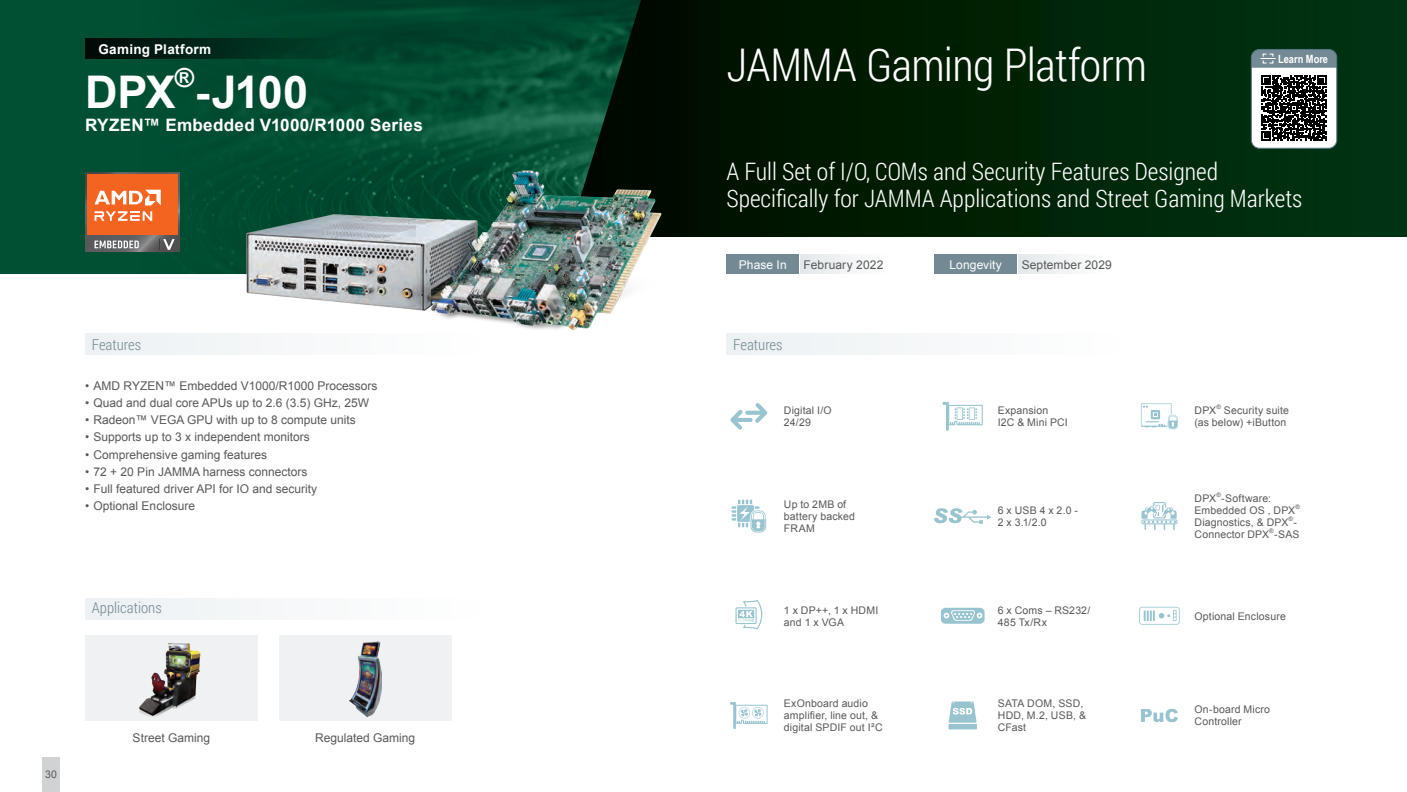
<style>
.page{position:relative;width:1407px;height:792px;background:#fff}
.page>*{position:absolute;margin:0;border:0;box-sizing:border-box;transform-origin:0 0}
.H7{font:300 45px "Roboto Condensed";letter-spacing:-.015em;color:#fff}
.t1{font:700 45px "Arial";letter-spacing:-.04em;color:#fff}
.t2{font:700 26.25px "Arial";color:#fff}
.t3{font:300 24px "Roboto Condensed";color:#fff}
.t4{font:700 17.1px "Arial";letter-spacing:.015em;color:#fff}
.t5{font:300 15px "Roboto Condensed";color:#738a95}
.t6{font:700 13.5px "Arial";letter-spacing:.025em;color:#fff}
.h8{font:12px "Arial";color:#57585a}
.t7{font:12px "Arial";letter-spacing:.01em;color:#fff}
.t8{font:700 11.25px "Arial Narrow";color:#fff}
.t9{font:10.65px "Arial";color:#57585a}
.Body_8{font:10.5px/12px "Arial";letter-spacing:.015em;color:#57585a}
.Body_8-2{font:6.15px "Arial";color:#57585a}
</style>
<div class="page">
<svg style="left:644px;top:0;width:762px;height:237px;background:#002107"></svg>
<div style="left:0;top:0;width:137px;height:274px;background:#015034"></div>
<img style="left:137px;top:0;width:507px;height:274px">
<div style="left:85px;top:38px;width:257px;height:21px;background:linear-gradient(to right,#000b07,#00432b)"></div>
<svg style="left:85px;top:172px;width:94px;height:80px"></svg>
<div style="left:87px;top:174px;width:90px;height:61px;background:#f36421"></div>
<svg style="left:94px;top:189px;width:67px;height:16px"></svg>
<svg style="left:94px;top:211px;width:58px;height:10px"></svg>
<svg style="left:159px;top:239px;width:16px;height:11px"></svg>
<svg style="left:94px;top:240px;width:45px;height:8px"></svg>
<div style="left:726px;top:255px;width:73px;height:19px;background:#738a95"></div>
<div style="left:799px;top:255px;width:88px;height:19px;background:linear-gradient(to right,#e3e7ea,#fefefe)"></div>
<div style="left:934px;top:255px;width:83px;height:19px;background:#738a95"></div>
<div style="left:1017px;top:255px;width:88px;height:19px;background:linear-gradient(to right,#e3e7ea,#fefefe)"></div>
<div style="left:726px;top:333px;width:392px;height:22px;background:#f5f7f8"></div>
<svg style="left:730px;top:403px;width:37px;height:26px"></svg>
<svg style="left:731px;top:499px;width:35px;height:33px"></svg>
<svg style="left:735px;top:600px;width:27px;height:29px"></svg>
<svg style="left:730px;top:702px;width:37px;height:26px"></svg>
<svg style="left:942px;top:402px;width:40px;height:28px"></svg>
<svg style="left:934px;top:508px;width:57px;height:15px"></svg>
<svg style="left:940px;top:607px;width:44px;height:16px"></svg>
<div style="left:948px;top:723px;width:28px;height:6px;background:#97c4cf"></div>
<svg style="left:948px;top:701px;width:28px;height:21px"></svg>
<svg style="left:1140px;top:403px;width:37px;height:26px"></svg>
<svg style="left:1141px;top:502px;width:36px;height:27px"></svg>
<svg style="left:1139px;top:606px;width:40px;height:18px"></svg>
<svg style="left:1172px;top:609px;width:4px;height:11px"></svg>
<svg style="left:1140px;top:708px;width:37px;height:13px"></svg>
<div style="left:1250px;top:49px;width:86px;height:99px;border:1px solid #557482;border-radius:8px"></div>
<div style="left:85px;top:635px;width:172px;height:85px;background:#f0f1f2"></div>
<img style="left:139px;top:643px;width:62px;height:74px">
<div style="left:279px;top:635px;width:172px;height:85px;background:#f0f1f2"></div>
<img style="left:349px;top:641px;width:32px;height:75px">
<div style="left:85px;top:598px;width:392px;height:21px;background:#f5f7f8"></div>
<div style="left:85px;top:333px;width:392px;height:22px;background:#edf1f3"></div>
<svg style="left:1251px;top:53px;width:85px;height:95px"></svg>
<img style="left:231px;top:52px;width:436px;height:303px">
<div style="left:43px;top:756px;width:17px;height:35px;background:#d1d2d4"></div>
<h1 class="t6" style="left:98px;top:40px;width:114px">Gaming Platform</h1>
<h2 class="t2" style="left:175px;top:60px;width:21px">®</h2>
<h3 class="t4" style="left:85px;top:113px;width:339px">RYZEN™ Embedded V1000/R1000 Series</h3>
<h2 class="t1" style="left:85px;top:63px;width:224px">DPX -J100</h2>
<p class="t5" style="left:92px;top:334px;width:51px">Features</p>
<p class="h8" style="left:85px;top:377px;width:294px">• AMD RYZEN™ Embedded V1000/R1000 Processors</p>
<p class="h8" style="left:85px;top:395px;width:285px">• Quad and dual core APUs up to 2.6 (3.5) GHz, 25W</p>
<p class="h8" style="left:85px;top:412px;width:272px">• Radeon™ VEGA GPU with up to 8 compute units</p>
<p class="h8" style="left:85px;top:429px;width:226px">• Supports up to 3 x independent monitors</p>
<p class="h8" style="left:85px;top:446px;width:183px">• Comprehensive gaming features</p>
<p class="h8" style="left:85px;top:463px;width:224px">• 72 + 20 Pin JAMMA harness connectors</p>
<p class="h8" style="left:85px;top:480px;width:233px">• Full featured driver API for IO and security</p>
<p class="h8" style="left:85px;top:497px;width:111px">• Optional Enclosure</p>
<p class="t5" style="left:92px;top:597px;width:71px">Applications</p>
<p class="t9" style="left:45px;top:766px;width:14px">30</p>
<p class="h8" style="left:133px;top:729px;width:79px">Street Gaming</p>
<p class="h8" style="left:315px;top:729px;width:102px">Regulated Gaming</p>
<p class="H7" style="left:726px;top:34px;width:422px">JAMMA Gaming Platform</p>
<p class="t8" style="left:1277px;top:50px;width:52px">Learn More</p>
<h6 class="t3" style="left:726px;top:155px;width:493px">A Full Set of I/O, COMs and Security Features Designed</h6>
<h6 class="t3" style="left:726px;top:182px;width:577px">Specifically for JAMMA Applications and Street Gaming Markets</h6>
<p class="t7" style="left:738px;top:256px;width:49px">Phase In</p>
<p class="h8" style="left:803px;top:256px;width:81px">February 2022</p>
<p class="t7" style="left:949px;top:256px;width:54px">Longevity</p>
<p class="h8" style="left:1021px;top:256px;width:92px">September 2029</p>
<p class="t5" style="left:733px;top:334px;width:51px">Features</p>
<p class="Body_8" style="left:783px;top:404px;width:49px">Digital I/O</p>
<p class="Body_8" style="left:783px;top:416px;width:28px">24/29</p>
<p class="Body_8" style="left:783px;top:498px;width:72px">Up to 2MB of battery backed<br>FRAM</p>
<p class="Body_8" style="left:783px;top:603px;width:96px">1 x DP++, 1 x HDMI</p>
<p class="Body_8" style="left:783px;top:615px;width:62px">and 1 x VGA</p>
<p class="Body_8" style="left:783px;top:697px;width:85px">ExOnboard audio</p>
<p class="Body_8" style="left:783px;top:709px;width:95px">amplifier, line out, &amp;</p>
<p class="Body_8" style="left:783px;top:721px;width:100px">digital SPDIF out I²C</p>
<p class="Body_8" style="left:997px;top:404px;width:52px">Expansion</p>
<p class="Body_8" style="left:997px;top:416px;width:71px">I2C &amp; Mini PCI</p>
<p class="Body_8" style="left:997px;top:504px;width:82px">6 x USB 4 x 2.0 -</p>
<p class="Body_8" style="left:997px;top:516px;width:50px">2 x 3.1/2.0</p>
<p class="Body_8" style="left:997px;top:603px;width:94px">6 x Coms – RS232/</p>
<p class="Body_8" style="left:997px;top:615px;width:51px">485 Tx/Rx</p>
<p class="Body_8" style="left:997px;top:697px;width:87px">SATA DOM, SSD,</p>
<p class="Body_8" style="left:997px;top:709px;width:90px">HDD, M.2, USB, &amp;</p>
<p class="Body_8" style="left:997px;top:721px;width:30px">CFast</p>
<p class="Body_8" style="left:1194px;top:404px;width:23px">DPX</p>
<p class="Body_8-2" style="left:1216px;top:402px;width:6px">®</p>
<p class="Body_8" style="left:1194px;top:404px;width:96px;text-align:right">Security suite<br>(as below) +iButton</p>
<p class="Body_8" style="left:1194px;top:492px;width:23px">DPX</p>
<p class="Body_8-2" style="left:1216px;top:490px;width:6px">®</p>
<p class="Body_8" style="left:1221px;top:492px;width:51px">-Software:</p>
<p class="Body_8" style="left:1194px;top:504px;width:102px">Embedded OS , DPX</p>
<p class="Body_8-2" style="left:1295px;top:502px;width:6px">®</p>
<p class="Body_8" style="left:1194px;top:516px;width:95px">Diagnostics, &amp; DPX</p>
<p class="Body_8-2" style="left:1288px;top:514px;width:6px">®</p>
<p class="Body_8" style="left:1293px;top:516px;width:5px">-</p>
<p class="Body_8" style="left:1194px;top:528px;width:76px">Connector DPX</p>
<p class="Body_8-2" style="left:1269px;top:526px;width:6px">®</p>
<p class="Body_8" style="left:1273px;top:528px;width:27px">-SAS</p>
<p class="Body_8" style="left:1194px;top:609px;width:93px">Optional Enclosure</p>
<p class="Body_8" style="left:1194px;top:703px;width:77px">On-board Micro<br>Controller</p>
</div>
